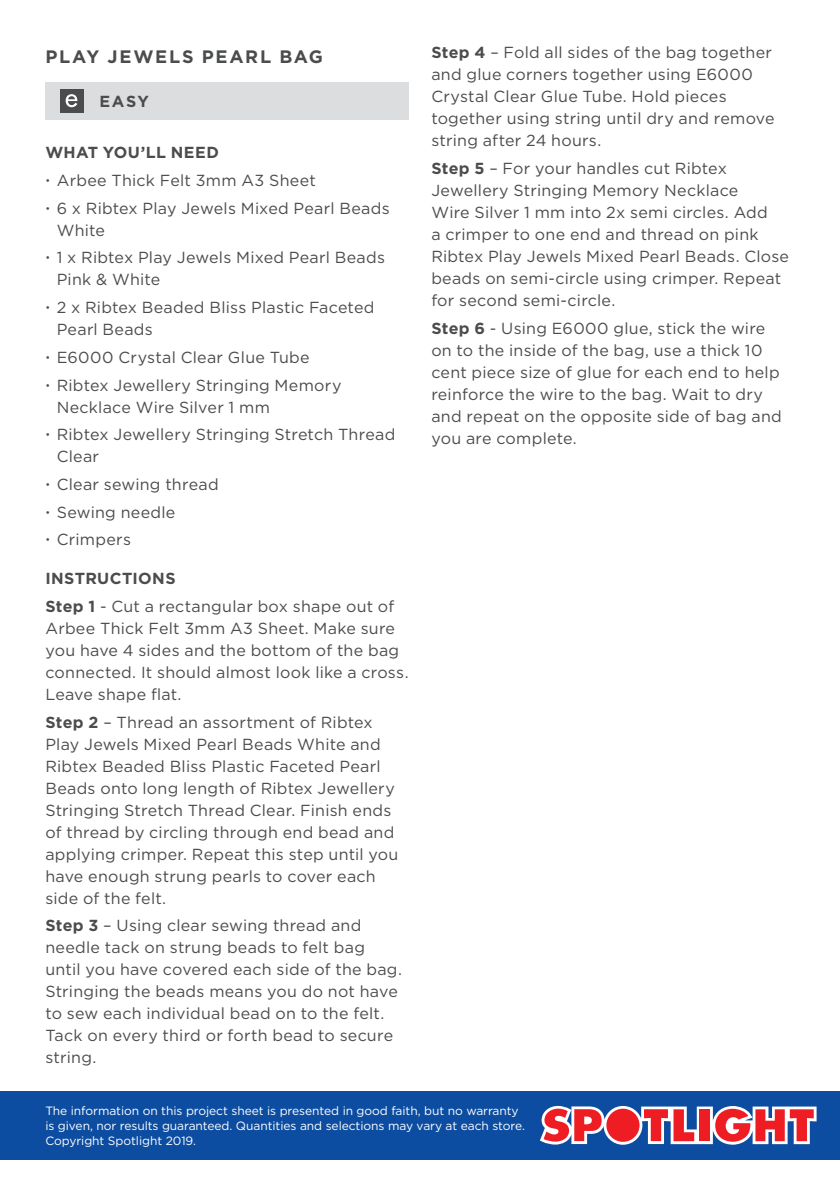
<style>
.page{position:relative;width:840px;height:1191px;background:#fff}
.page>*{position:absolute;margin:0;border:0;box-sizing:border-box;transform-origin:0 0}
.t1{font:700 18px "Gotham";letter-spacing:.095em;color:#4b4c4d}
.PROJECT_COPY{font:16px/22px "Gotham";letter-spacing:.015em;color:#4b4c4d}
.SUBHEAD{font:700 16px "Gotham";letter-spacing:.025em;color:#4b4c4d}
.t2{font:12px/15px "Gotham";letter-spacing:-.005em;color:#fff}
.s1{font-size:10px}
.s2{font-weight:700}
</style>
<div class="page">
<div style="left:45px;top:82px;width:363px;height:37px;background:#dcdddf"></div>
<div style="left:60px;top:89px;width:23px;height:24px;background:#4b4c4d"></div>
<svg style="left:66px;top:94px;width:11px;height:13px"></svg>
<div style="left:0;top:1090px;width:839px;height:69px;background:#0d4da1"></div>
<svg style="left:540px;top:1106px;width:276px;height:38px;background:#c97082"></svg>
<p class="t1" style="left:45px;top:45px;width:279px">PLAY JEWELS PEARL BAG</p>
<p class="SUBHEAD" style="left:99px;top:91px;width:51px">EASY</p>
<p class="SUBHEAD" style="left:45px;top:142px;width:175px">WHAT YOU’LL NEED</p>
<p class="PROJECT_COPY" style="left:45px;top:169px;width:272px"><span class="s1">•</span> Arbee Thick Felt 3mm A3 Sheet</p>
<p class="PROJECT_COPY" style="left:57px;top:197px;width:334px;text-indent:-11px"><span class="s1">•</span> 6 x Ribtex Play Jewels Mixed Pearl Beads<br>White</p>
<p class="PROJECT_COPY" style="left:57px;top:246px;width:330px;text-indent:-11px"><span class="s1">•</span> 1 x Ribtex Play Jewels Mixed Pearl Beads<br>Pink &amp; White</p>
<p class="PROJECT_COPY" style="left:57px;top:296px;width:319px;text-indent:-11px"><span class="s1">•</span> 2 x Ribtex Beaded Bliss Plastic Faceted<br>Pearl Beads</p>
<p class="PROJECT_COPY" style="left:45px;top:346px;width:266px"><span class="s1">•</span> E6000 Crystal Clear Glue Tube</p>
<p class="PROJECT_COPY" style="left:57px;top:373px;width:286px;text-indent:-11px"><span class="s1">•</span> Ribtex Jewellery Stringing Memory<br>Necklace Wire Silver 1 mm</p>
<p class="PROJECT_COPY" style="left:57px;top:423px;width:340px;text-indent:-11px"><span class="s1">•</span> Ribtex Jewellery Stringing Stretch Thread<br>Clear</p>
<p class="PROJECT_COPY" style="left:45px;top:473px;width:175px"><span class="s1">•</span> Clear sewing thread</p>
<p class="PROJECT_COPY" style="left:45px;top:500px;width:131px"><span class="s1">•</span> Sewing needle</p>
<p class="PROJECT_COPY" style="left:45px;top:528px;width:87px"><span class="s1">•</span> Crimpers</p>
<p class="SUBHEAD" style="left:45px;top:568px;width:132px">INSTRUCTIONS</p>
<p class="PROJECT_COPY" style="left:45px;top:595px;width:364px"><span class="s2">Step 1</span> - Cut a rectangular box shape out of Arbee Thick Felt 3mm A3 Sheet. Make sure you have 4 sides and the bottom of the bag connected. It should almost look like a cross.<br>Leave shape flat.</p>
<p class="PROJECT_COPY" style="left:45px;top:710px;width:354px"><span class="s2">Step 2</span> – Thread an assortment of Ribtex Play Jewels Mixed Pearl Beads White and Ribtex Beaded Bliss Plastic Faceted Pearl Beads onto long length of Ribtex Jewellery Stringing Stretch Thread Clear. Finish ends of thread by circling through end bead and applying crimper. Repeat this step until you have enough strung pearls to cover each side of the felt.</p>
<p class="PROJECT_COPY" style="left:45px;top:914px;width:358px"><span class="s2">Step 3</span> – Using clear sewing thread and needle tack on strung beads to felt bag until you have covered each side of the bag.<br>Stringing the beads means you do not have to sew each individual bead on to the felt.<br>Tack on every third or forth bead to secure string.</p>
<p class="PROJECT_COPY" style="left:431px;top:41px;width:344px"><span class="s2">Step 4</span> – Fold all sides of the bag together and glue corners together using E6000<br>Crystal Clear Glue Tube. Hold pieces together using string until dry and remove string after 24 hours.</p>
<p class="PROJECT_COPY" style="left:431px;top:157px;width:359px"><span class="s2">Step 5</span> – For your handles cut Ribtex Jewellery Stringing Memory Necklace<br>Wire Silver 1 mm into 2x semi circles. Add<br>a crimper to one end and thread on pink Ribtex Play Jewels Mixed Pearl Beads. Close beads on semi-circle using crimper. Repeat for second semi-circle.</p>
<p class="PROJECT_COPY" style="left:431px;top:316px;width:352px"><span class="s2">Step 6</span> - Using E6000 glue, stick the wire on to the inside of the bag, use a thick 10 cent piece size of glue for each end to help reinforce the wire to the bag. Wait to dry and repeat on the opposite side of bag and you are complete.</p>
<p class="t2" style="left:45px;top:1103px;width:481px">The information on this project sheet is presented in good faith, but no warranty is given, nor results guaranteed. Quantities and selections may vary at each store.<br>Copyright Spotlight 2019.</p>
</div>
